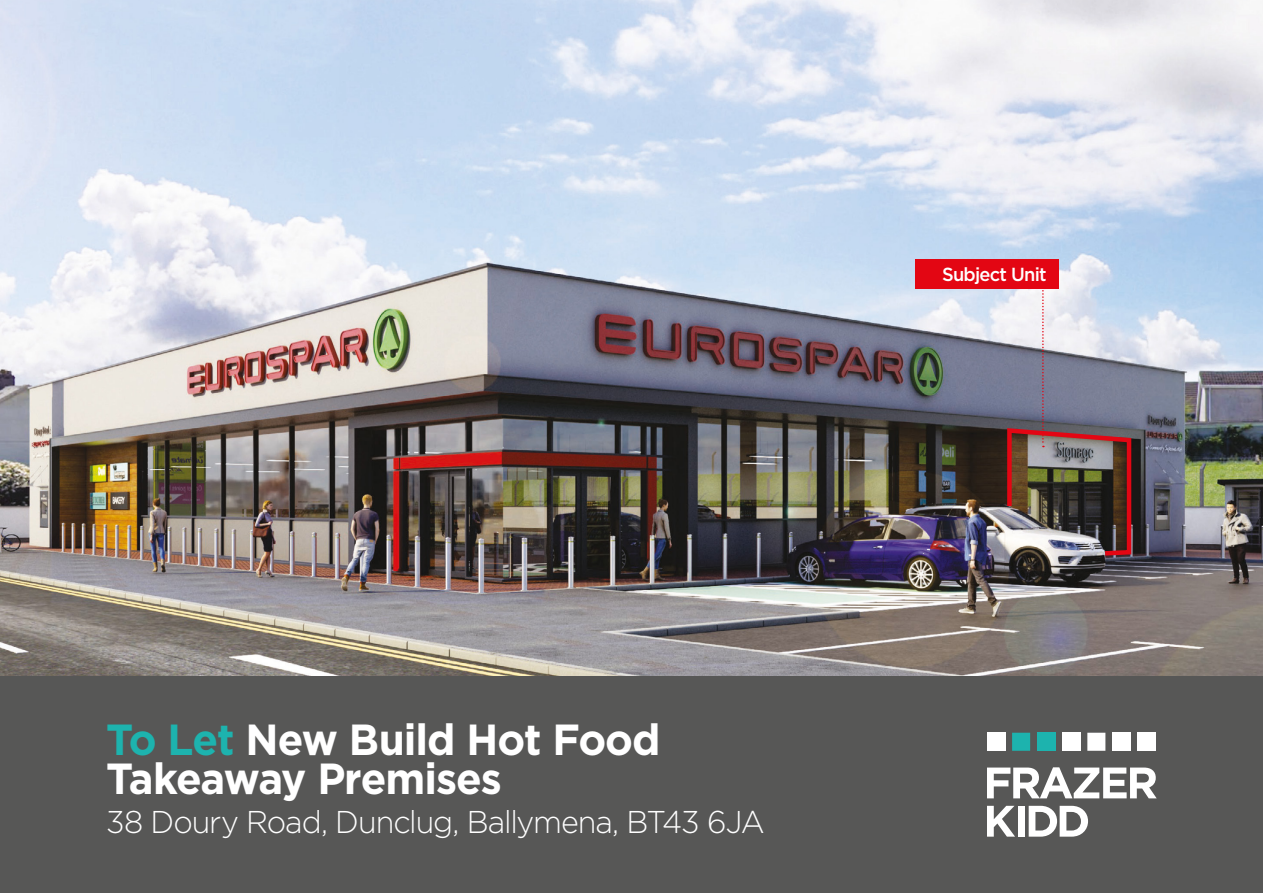
<style>
.page{position:relative;width:1263px;height:893px;background:#fff}
.page>*{position:absolute;margin:0;border:0;box-sizing:border-box;transform-origin:0 0}
.t1{font:700 43.5px/39px "Gotham";letter-spacing:-.025em;color:#fff}
.t2{font:300 31.5px "Gotham";letter-spacing:-.035em;color:#fff;scale:.96 1}
.t3{font:500 18.9px "Gotham HTF";letter-spacing:-.04em;color:#fff}
.s1{color:#1db3ae}
</style>
<div class="page">
<img style="left:0;top:0;width:1263px;height:676px">
<div style="left:915px;top:259px;width:143px;height:30px;background:#e30613"></div>
<svg style="left:1005px;top:284px;width:128px;height:274px;background:#8b868a"></svg>
<div style="left:0;top:676px;width:1263px;height:217px;background:#575756"></div>
<div style="left:987px;top:733px;width:18px;height:18px;background:#fff"></div>
<div style="left:1012px;top:733px;width:18px;height:18px;background:#1db3ae"></div>
<div style="left:1037px;top:733px;width:18px;height:18px;background:#1db3ae"></div>
<div style="left:1062px;top:733px;width:18px;height:18px;background:#fff"></div>
<div style="left:1087px;top:733px;width:18px;height:18px;background:#fff"></div>
<div style="left:1112px;top:733px;width:18px;height:18px;background:#fff"></div>
<div style="left:1137px;top:733px;width:18px;height:18px;background:#fff"></div>
<svg style="left:987px;top:767px;width:170px;height:31px"></svg>
<svg style="left:987px;top:806px;width:28px;height:31px"></svg>
<div style="left:1018px;top:806px;width:6px;height:31px;background:#fff"></div>
<svg style="left:1029px;top:806px;width:59px;height:31px"></svg>
<h1 class="t1" style="left:106px;top:719px;width:556px"><span class="s1">To Let</span> New Build Hot Food<br>Takeaway Premises</h1>
<p class="t2" style="left:106px;top:805px;width:687px">38 Doury Road, Dunclug, Ballymena, BT43 6JA</p>
<p class="t3" style="left:942px;top:263px;width:106px">Subject Unit</p>
</div>
